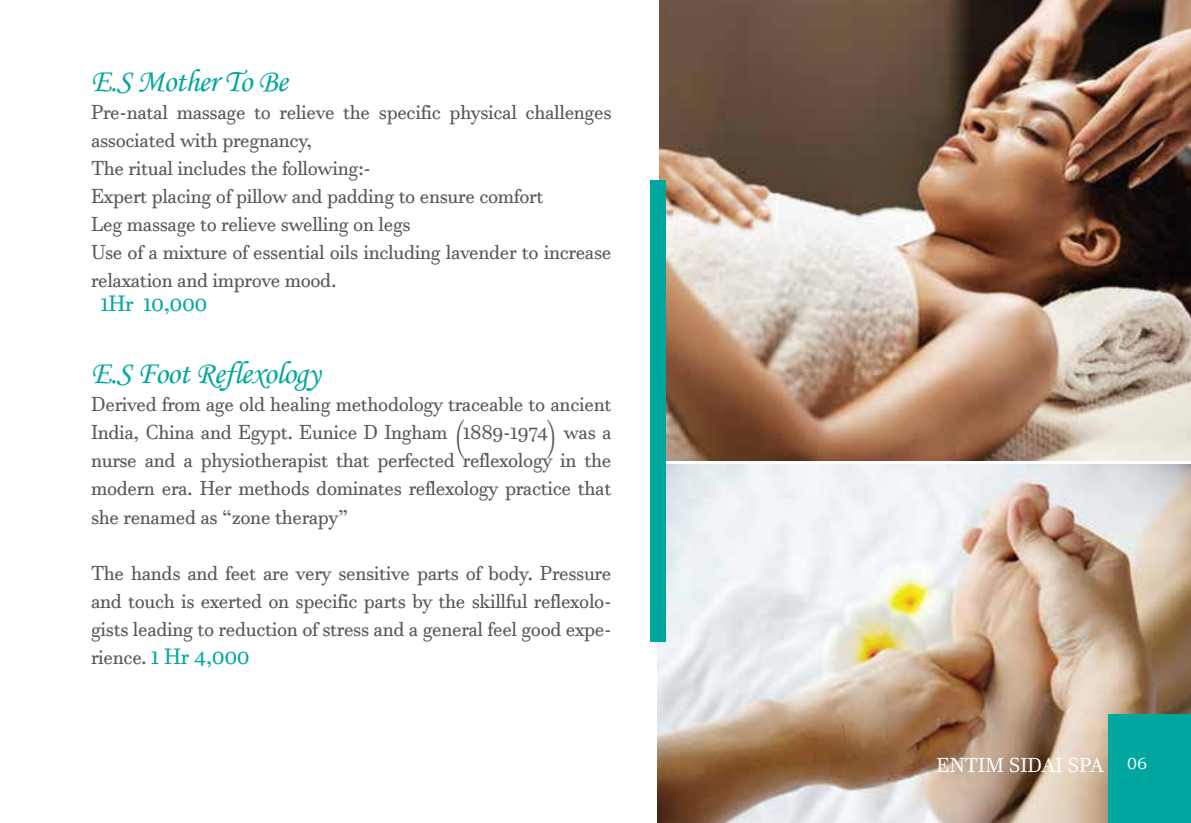
<style>
.page{position:relative;width:1191px;height:823px;background:#fff}
.page>*{position:absolute;margin:0;border:0;box-sizing:border-box;transform-origin:0 0}
.t1{font:32px "Monotype Corsiva";letter-spacing:-.02em;color:#00a79e}
.t2{font:22px "Javanese Text";letter-spacing:-.02em;color:#00a79e}
.t3{font:20px/28px "Javanese Text";letter-spacing:-.02em;color:#58595b;text-align:justify}
.t4{font:20px "Javanese Text";color:#fff}
.s1{font-size:20px;color:#58595b}
</style>
<div class="page">
<img style="left:658px;top:464px;width:533px;height:358px">
<img style="left:659px;top:0;width:532px;height:460px">
<div style="left:650px;top:180px;width:15px;height:462px;background:#00a79e"></div>
<div style="left:1108px;top:714px;width:83px;height:108px;background:#00a79e"></div>
<h1 class="t1" style="left:91px;top:62px;width:198px">E.S Mother To Be</h1>
<p class="t3" style="left:91px;top:98px;width:522px;text-align:left">Pre-natal massage to relieve the specific physical challenges associated with pregnancy,<br>The ritual includes the following:-<br>Expert placing of pillow and padding to ensure comfort<br>Leg massage to relieve swelling on legs<br>Use of a mixture of essential oils including lavender to increase relaxation and improve mood.</p>
<p class="t2" style="left:101px;top:290px;width:108px">1Hr 10,000</p>
<h1 class="t1" style="left:91px;top:354px;width:231px">E.S Foot Reflexology</h1>
<p class="t3" style="left:91px;top:390px;width:522px">Derived from age old healing methodology traceable to ancient India, China and Egypt. Eunice D Ingham (1889-1974) was a nurse and a physiotherapist that perfected reflexology in the modern era. Her methods dominates reflexology practice that she renamed as “zone therapy”</p>
<p class="t3" style="left:91px;top:558px;width:522px">The hands and feet are very sensitive parts of body. Pressure and touch is exerted on specific parts by the skillful reflexolo&shy;gists leading to reduction of stress and a general feel good expe-</p>
<p class="t2" style="left:91px;top:642px;width:160px"><span class="s1">rience.</span> 1 Hr 4,000</p>
<p class="t4" style="left:936px;top:753px;width:212px">ENTIM SIDAI SPA <sup>06</sup></p>
</div>
